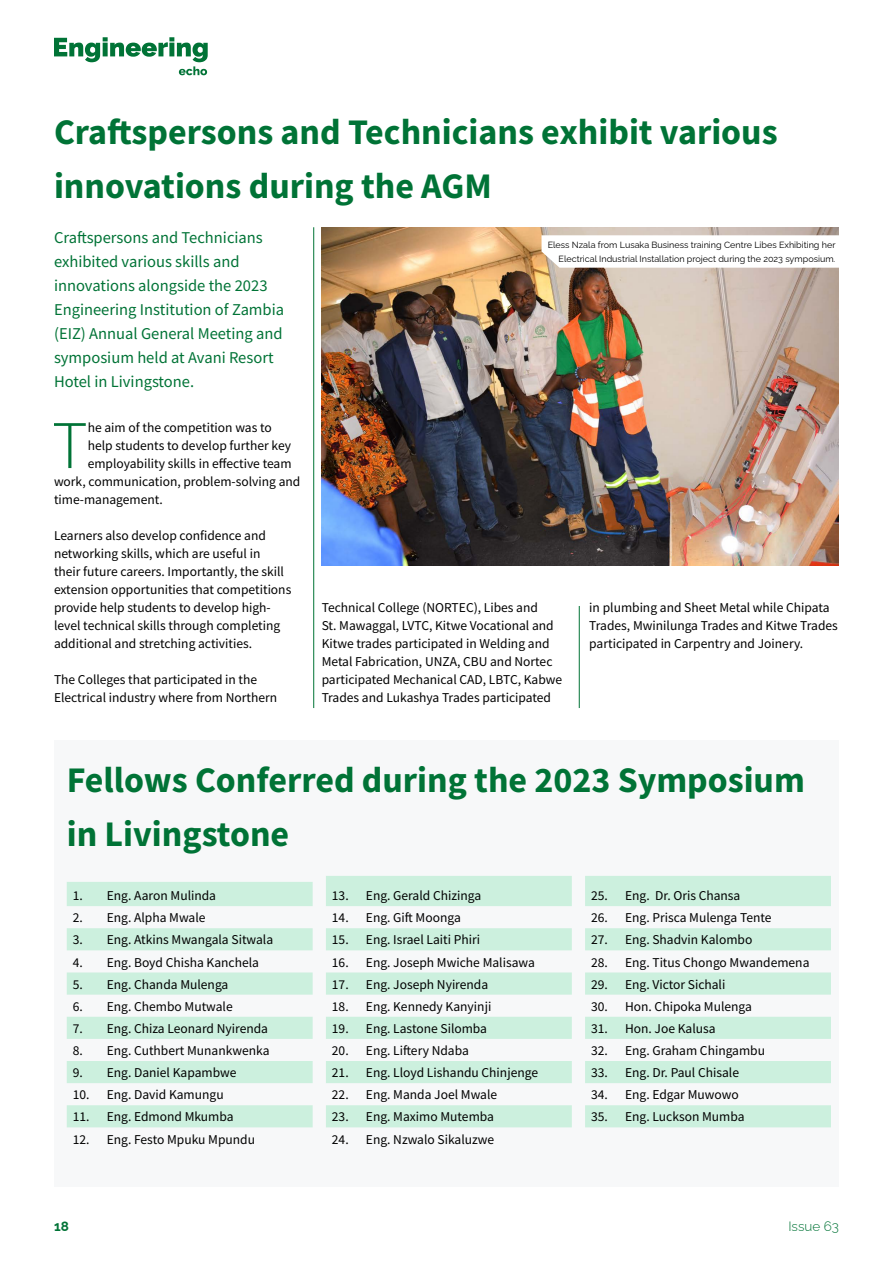
<style>
.page{position:relative;width:893px;height:1263px;background:#fff}
.page>*{position:absolute;margin:0;border:0;box-sizing:border-box;transform-origin:0 0}
.t1{font:300 68.1px "Source Sans Pro";color:#007336}
.t2{font:700 36px/54px "Source Sans Pro";color:#007336}
.t3{font:16.5px/24px "Source Sans Pro";color:#007336}
.t4{font:13.5px/18px "Source Sans Pro";color:#000}
.t5{font:300 13.5px "Raleway";color:#007336}
.t6{font:700 13.5px "Raleway";color:#007336}
.t7{font:9px/13.5px "Raleway";color:#000;text-align:right}
</style>
<div class="page">
<div style="left:54px;top:740px;width:785px;height:446px;background:#f7f8f9"></div>
<svg style="left:67px;top:882px;width:246px;height:245px;fill:#ccf0de"></svg>
<svg style="left:326px;top:876px;width:246px;height:251px;fill:#ccf0de"></svg>
<svg style="left:585px;top:876px;width:246px;height:251px;fill:#ccf0de"></svg>
<img style="left:322px;top:227px;width:517px;height:338px">
<svg style="left:542px;top:235px;width:297px;height:33px"></svg>
<svg style="left:54px;top:37px;width:154px;height:38px"></svg>
<hr style="left:313px;top:227px;width:1px;height:481px;background:#007336">
<hr style="left:579px;top:606px;width:1px;height:102px;background:#007336">
<h2 class="t2" style="left:54px;top:105px;width:725px">Craftspersons and Technicians exhibit various innovations during the AGM</h2>
<p class="t3" style="left:54px;top:226px;width:232px">Craftspersons and Technicians exhibited various skills and innovations alongside the 2023<br>Engineering Institution of Zambia (EIZ) Annual General Meeting and symposium held at Avani Resort<br>Hotel in Livingstone.</p>
<h1 class="t1" style="left:52px;top:404px;width:37px">T</h1>
<p class="t4" style="left:88px;top:418px;width:186px">he aim of the competition was to</p>
<p class="t7" style="left:548px;top:237px;width:289px">Eless Nzala from Lusaka Business training Centre Libes Exhibiting her<br>Electrical Industrial Installation project during the 2023 symposium.</p>
<p class="t4" style="left:88px;top:436px;width:205px">help students to develop further key</p>
<p class="t4" style="left:88px;top:454px;width:205px">employability skills in effective team</p>
<p class="t4" style="left:54px;top:472px;width:248px">work, communication, problem-solving and</p>
<p class="t4" style="left:54px;top:490px;width:110px">time-management.</p>
<p class="t4" style="left:54px;top:526px;width:239px">Learners also develop confidence and networking skills, which are useful in<br>their future careers. Importantly, the skill extension opportunities that competitions provide help students to develop high&shy;level technical skills through completing additional and stretching activities.</p>
<p class="t4" style="left:54px;top:670px;width:225px">The Colleges that participated in the<br>Electrical industry where from Northern</p>
<p class="t4" style="left:322px;top:598px;width:242px">Technical College (NORTEC), Libes and<br>St. Mawaggal, LVTC, Kitwe Vocational and Kitwe trades participated in Welding and Metal Fabrication, UNZA, CBU and Nortec participated Mechanical CAD, LBTC, Kabwe Trades and Lukashya Trades participated</p>
<p class="t4" style="left:589px;top:598px;width:250px">in plumbing and Sheet Metal while Chipata<br>Trades, Mwinilunga Trades and Kitwe Trades participated in Carpentry and Joinery.</p>
<h2 class="t2" style="left:67px;top:753px;width:740px">Fellows Conferred during the 2023 Symposium in Livingstone</h2>
<p class="t4" style="left:73px;top:886px;width:145px">1. Eng. Aaron Mulinda</p>
<p class="t4" style="left:73px;top:909px;width:134px">2. Eng. Alpha Mwale</p>
<p class="t4" style="left:73px;top:931px;width:202px">3. Eng. Atkins Mwangala Sitwala</p>
<p class="t4" style="left:73px;top:953px;width:188px">4. Eng. Boyd Chisha Kanchela</p>
<p class="t4" style="left:73px;top:975px;width:157px">5. Eng. Chanda Mulenga</p>
<p class="t4" style="left:73px;top:997px;width:161px">6. Eng. Chembo Mutwale</p>
<p class="t4" style="left:73px;top:1019px;width:197px">7. Eng. Chiza Leonard Nyirenda</p>
<p class="t4" style="left:73px;top:1041px;width:198px">8. Eng. Cuthbert Munankwenka</p>
<p class="t4" style="left:73px;top:1063px;width:165px">9. Eng. Daniel Kapambwe</p>
<p class="t4" style="left:73px;top:1086px;width:152px">10. Eng. David Kamungu</p>
<p class="t4" style="left:73px;top:1108px;width:162px">11. Eng. Edmond Mkumba</p>
<p class="t4" style="left:73px;top:1130px;width:184px">12. Eng. Festo Mpuku Mpundu</p>
<p class="t4" style="left:332px;top:886px;width:151px">13. Eng. Gerald Chizinga</p>
<p class="t4" style="left:332px;top:909px;width:130px">14. Eng. Gift Moonga</p>
<p class="t4" style="left:332px;top:931px;width:150px">15. Eng. Israel Laiti Phiri</p>
<p class="t4" style="left:332px;top:953px;width:204px">16. Eng. Joseph Mwiche Malisawa</p>
<p class="t4" style="left:332px;top:975px;width:158px">17. Eng. Joseph Nyirenda</p>
<p class="t4" style="left:332px;top:997px;width:161px">18. Eng. Kennedy Kanyinji</p>
<p class="t4" style="left:332px;top:1019px;width:157px">19. Eng. Lastone Silomba</p>
<p class="t4" style="left:332px;top:1041px;width:138px">20. Eng. Liftery Ndaba</p>
<p class="t4" style="left:332px;top:1063px;width:208px">21. Eng. Lloyd Lishandu Chinjenge</p>
<p class="t4" style="left:332px;top:1086px;width:167px">22. Eng. Manda Joel Mwale</p>
<p class="t4" style="left:332px;top:1108px;width:164px">23. Eng. Maximo Mutemba</p>
<p class="t4" style="left:332px;top:1130px;width:164px">24. Eng. Nzwalo Sikaluzwe</p>
<p class="t4" style="left:591px;top:886px;width:151px">25. Eng. Dr. Oris Chansa</p>
<p class="t4" style="left:591px;top:909px;width:182px">26. Eng. Prisca Mulenga Tente</p>
<p class="t4" style="left:591px;top:931px;width:163px">27. Eng. Shadvin Kalombo</p>
<p class="t4" style="left:591px;top:953px;width:220px">28. Eng. Titus Chongo Mwandemena</p>
<p class="t4" style="left:591px;top:975px;width:136px">29. Eng. Victor Sichali</p>
<p class="t4" style="left:591px;top:997px;width:162px">30. Hon. Chipoka Mulenga</p>
<p class="t4" style="left:591px;top:1019px;width:126px">31. Hon. Joe Kalusa</p>
<p class="t4" style="left:591px;top:1041px;width:176px">32. Eng. Graham Chingambu</p>
<p class="t4" style="left:591px;top:1063px;width:149px">33. Eng. Dr. Paul Chisale</p>
<p class="t4" style="left:591px;top:1086px;width:149px">34. Eng. Edgar Muwowo</p>
<p class="t4" style="left:591px;top:1108px;width:155px">35. Eng. Luckson Mumba</p>
<p class="t6" style="left:54px;top:1215px;width:16px">18</p>
<p class="t5" style="left:788px;top:1215px;width:52px">Issue 63</p>
</div>
